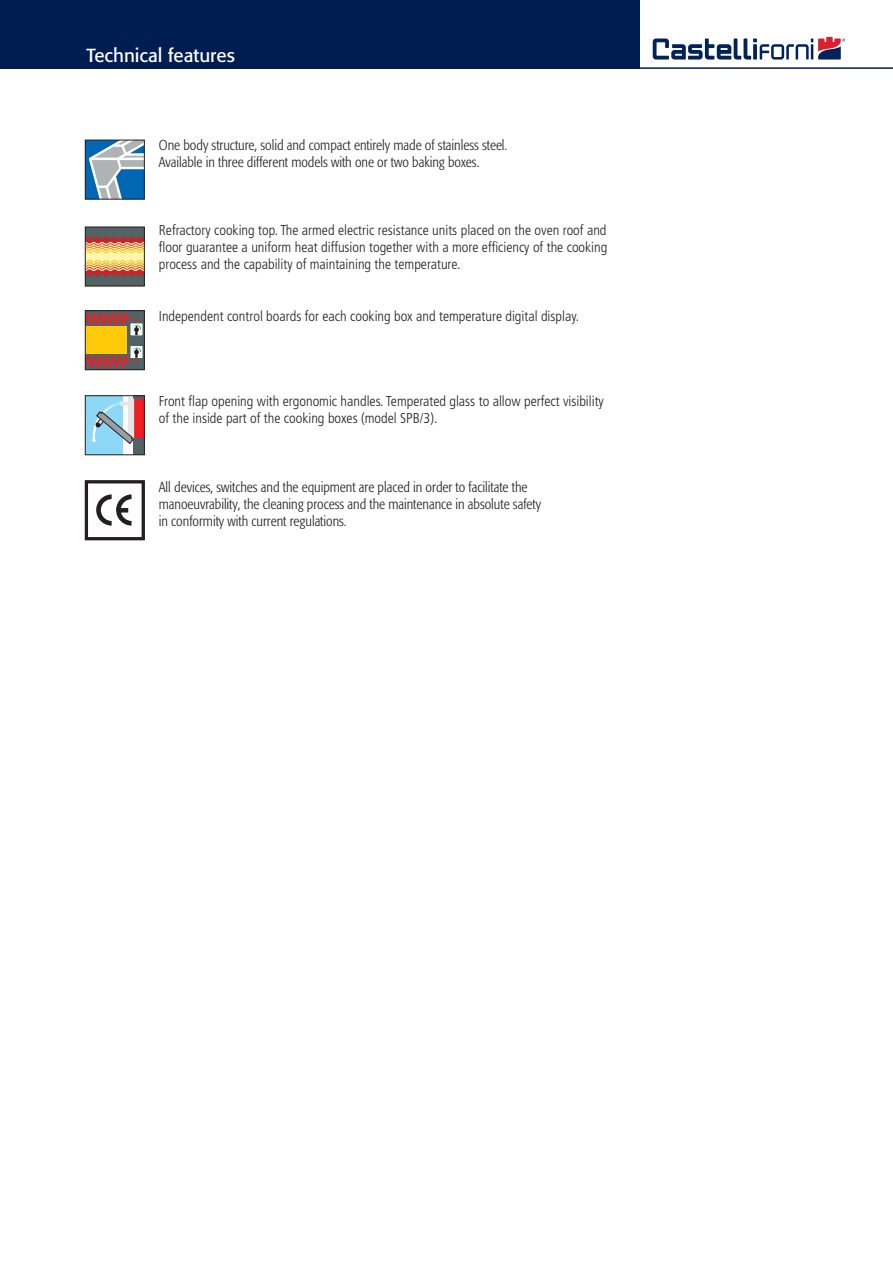
<style>
.page{position:relative;width:893px;height:1263px;background:#fff}
.page>*{position:absolute;margin:0;border:0;box-sizing:border-box;transform-origin:0 0}
.t1{font:18.75px "Formata";color:#fff}
.t2{font:300 condensed 14.25px/17.1px "Frutiger";color:#231f20;text-align:justify}
.t3{font:300 condensed 14.25px/17.1px "Formata";color:#231f20}
.s1{font-family:"Frutiger"}
</style>
<div class="page">
<svg style="left:653px;top:37px;width:192px;height:23px"></svg>
<hr style="left:0;top:67px;width:893px;height:2px;background:#001d51">
<div style="left:0;top:0;width:640px;height:68px;background:#001d51"></div>
<div style="left:85px;top:227px;width:59px;height:59px;background:#fff8ae"></div>
<div style="left:85px;top:227px;width:59px;height:13px;background:#526365"></div>
<svg style="left:87px;top:237px;width:56px;height:16px"></svg>
<div style="left:85px;top:272px;width:59px;height:14px;background:#526365"></div>
<hr style="left:85px;top:272px;width:59px;height:2px;background:#c8242b">
<div style="left:86px;top:269px;width:7px;height:7px;background:#c8242b;border-radius:50%"></div>
<div style="left:94px;top:269px;width:7px;height:7px;background:#c8242b;border-radius:50%"></div>
<div style="left:103px;top:269px;width:7px;height:7px;background:#c8242b;border-radius:50%"></div>
<div style="left:111px;top:269px;width:7px;height:7px;background:#c8242b;border-radius:50%"></div>
<div style="left:120px;top:269px;width:6px;height:7px;background:#c8242b;border-radius:50%"></div>
<div style="left:128px;top:269px;width:7px;height:7px;background:#c8242b;border-radius:50%"></div>
<div style="left:136px;top:269px;width:7px;height:7px;background:#c8242b;border-radius:50%"></div>
<svg style="left:87px;top:259px;width:56px;height:11px"></svg>
<div style="left:85px;top:227px;width:60px;height:59px;border:1px solid #231f20"></div>
<svg style="left:127px;top:312px;width:16px;height:56px"></svg>
<svg style="left:131px;top:323px;width:11px;height:12px"></svg>
<svg style="left:131px;top:346px;width:11px;height:12px"></svg>
<div style="left:85px;top:326px;width:42px;height:28px;background:#feca0a"></div>
<svg style="left:87px;top:312px;width:54px;height:23px"></svg>
<svg style="left:87px;top:348px;width:54px;height:20px"></svg>
<div style="left:85px;top:310px;width:60px;height:60px;border:1px solid #231f20"></div>
<svg style="left:87px;top:482px;width:56px;height:56px"></svg>
<div style="left:85px;top:480px;width:60px;height:60px;border:1px solid #231f20"></div>
<svg style="left:87px;top:142px;width:56px;height:55px"></svg>
<div style="left:85px;top:140px;width:60px;height:59px;border:1px solid #231f20"></div>
<div style="left:85px;top:396px;width:59px;height:59px;background:#8dd7f7"></div>
<div style="left:123px;top:396px;width:13px;height:59px;background:#fff"></div>
<div style="left:133px;top:438px;width:11px;height:17px;background:#526365"></div>
<svg style="left:91px;top:397px;width:52px;height:47px"></svg>
<div style="left:85px;top:395px;width:60px;height:60px;border:1px solid #231f20"></div>
<h1 class="t1" style="left:87px;top:47px;width:150px">Technical features</h1>
<p class="t3" style="left:159px;top:137px;width:350px">One body structure, solid and compact entirely made of stainless steel.<br>Available in three different models with one or two baking boxes<span class="s1">.</span></p>
<p class="t2" style="left:159px;top:223px;width:450px">Refractory cooking top. The armed electric resistance units placed on the oven roof and floor guarantee a uniform heat diffusion together with a more efficiency of the cooking process and the capability of maintaining the temperature.</p>
<p class="t2" style="left:159px;top:308px;width:422px">Independent control boards for each cooking box and temperature digital display.</p>
<p class="t2" style="left:159px;top:394px;width:447px">Front flap opening with ergonomic handles. Temperated glass to allow perfect visibility of the inside part of the cooking boxes (model SPB/3).</p>
<p class="t3" style="left:159px;top:480px;width:384px">All devices, switches and the equipment are placed in order to facilitate the manoeuvrability, the cleaning process and the maintenance in absolute safety in conformity with current regulations.</p>
</div>
